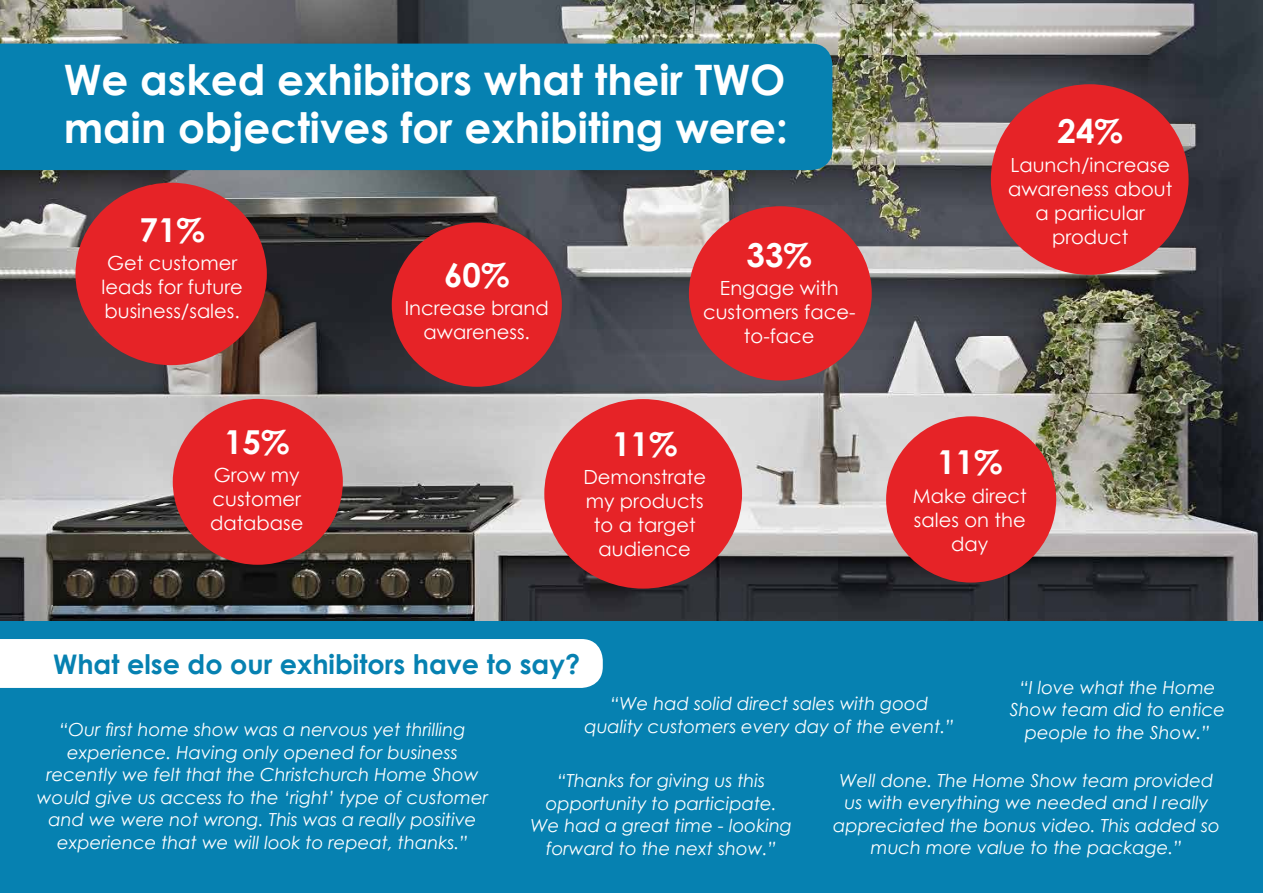
<style>
.page{position:relative;width:1263px;height:893px;background:#fff}
.page>*{position:absolute;margin:0;border:0;box-sizing:border-box;transform-origin:0 0}
.t1{font:700 42px/48px "Century Gothic";color:#fff}
.t2{font:700 33px "Century Gothic";color:#fff}
.t3{font:700 27px "Century Gothic";color:#0681b1}
.t4{font:19.5px/24px "Century Gothic";color:#fff;text-align:center}
.t5{font:italic 18px/22.5px "Century Gothic";color:#fff;text-align:center}
</style>
<div class="page">
<img style="left:0;top:0;width:1263px;height:622px">
<div style="left:0;top:622px;width:1263px;height:271px;background:#0681b1"></div>
<div style="left:0;top:639px;width:603px;height:49px;background:#fff"></div>
<div style="left:75px;top:183px;width:192px;height:182px;background:#e62327;border-radius:50%"></div>
<div style="left:392px;top:223px;width:170px;height:164px;background:#e62327;border-radius:50%"></div>
<div style="left:689px;top:206px;width:183px;height:175px;background:#e62327;border-radius:50%"></div>
<div style="left:991px;top:84px;width:197px;height:191px;background:#e62327;border-radius:50%"></div>
<div style="left:173px;top:399px;width:170px;height:166px;background:#e62327;border-radius:50%"></div>
<div style="left:886px;top:416px;width:170px;height:167px;background:#e62327;border-radius:50%"></div>
<div style="left:544px;top:399px;width:198px;height:190px;background:#e62327;border-radius:50%"></div>
<div style="left:0;top:44px;width:832px;height:126px;background:#0681b1"></div>
<h1 class="t1" style="left:64px;top:54px;width:726px">We asked exhibitors what their TWO main objectives for exhibiting were:</h1>
<h2 class="t2" style="left:140px;top:205px;width:67px">71%</h2>
<p class="t4" style="left:102px;top:251px;width:143px;text-align:left">Get customer leads for future business/sales.</p>
<h2 class="t2" style="left:444px;top:250px;width:67px">60%</h2>
<p class="t4" style="left:405px;top:296px;width:146px">Increase brand awareness.</p>
<h2 class="t2" style="left:224px;top:417px;width:67px">15%</h2>
<p class="t4" style="left:210px;top:463px;width:95px;text-align:left">Grow my customer database</p>
<h2 class="t2" style="left:747px;top:230px;width:67px">33%</h2>
<p class="t4" style="left:703px;top:276px;width:154px">Engage with customers face&shy;to-face</p>
<h2 class="t2" style="left:612px;top:419px;width:67px">11%</h2>
<p class="t4" style="left:583px;top:465px;width:124px">Demonstrate my products to a target audience</p>
<h2 class="t2" style="left:1057px;top:106px;width:67px">24%</h2>
<p class="t4" style="left:1008px;top:152px;width:166px">Launch/increase awareness about a particular product</p>
<h2 class="t2" style="left:937px;top:437px;width:67px">11%</h2>
<p class="t4" style="left:913px;top:483px;width:116px">Make direct sales on the day</p>
<h3 class="t3" style="left:53px;top:643px;width:529px">What else do our exhibitors have to say?</h3>
<p class="t5" style="left:1010px;top:676px;width:217px">“I love what the Home<br>Show team did to entice people to the Show.”</p>
<p class="t5" style="left:584px;top:692px;width:371px">“We had solid direct sales with good quality customers every day of the event.”</p>
<p class="t5" style="left:833px;top:769px;width:388px">Well done. The Home Show team provided us with everything we needed and I really appreciated the bonus video. This added so much more value to the package.”</p>
<p class="t5" style="left:37px;top:718px;width:453px">“Our first home show was a nervous yet thrilling experience. Having only opened for business recently we felt that the Christchurch Home Show would give us access to the ‘right’ type of customer and we were not wrong. This was a really positive experience that we will look to repeat, thanks.”</p>
<p class="t5" style="left:530px;top:769px;width:263px">“Thanks for giving us this opportunity to participate.<br>We had a great time - looking forward to the next show.”</p>
</div>
